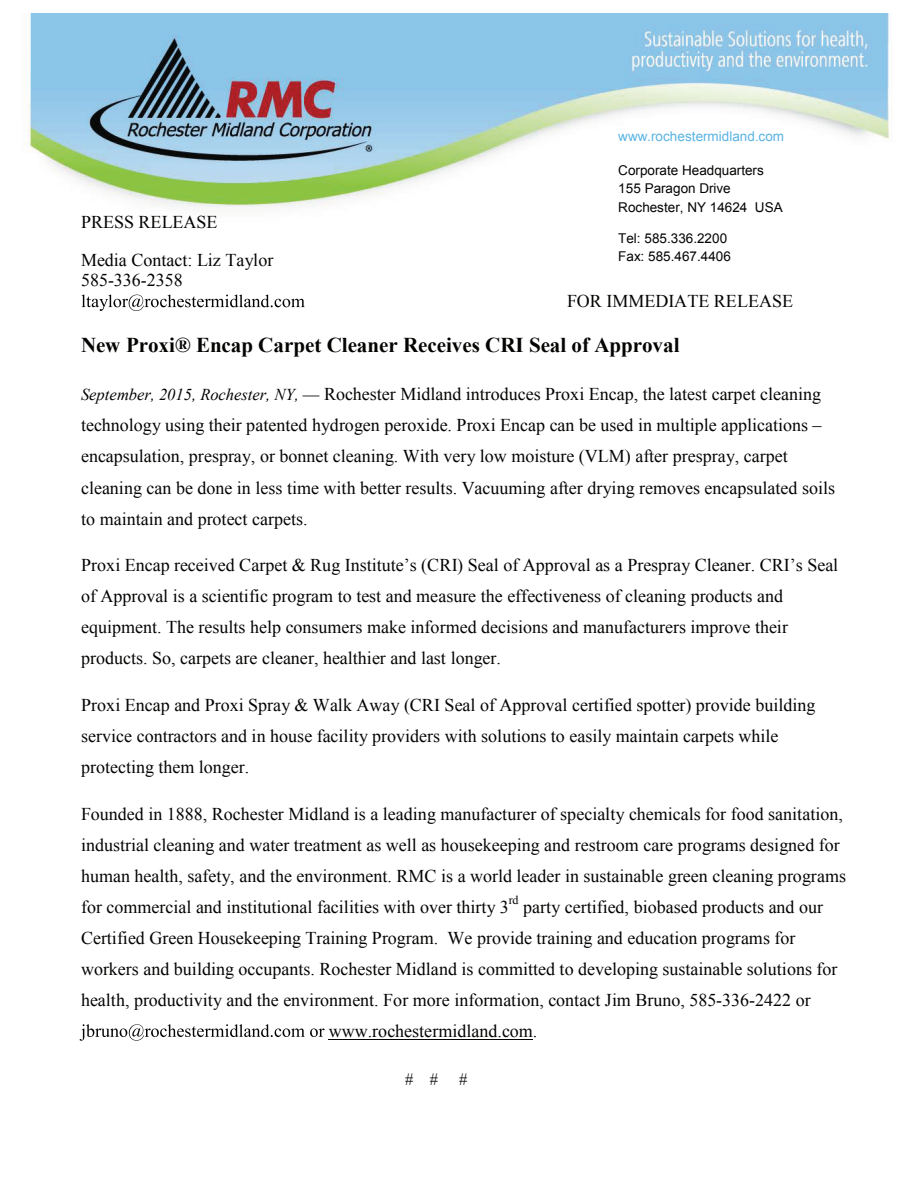
<style>
.page{position:relative;width:918px;height:1188px;background:#fff}
.page>*{position:absolute;margin:0;border:0;box-sizing:border-box;transform-origin:0 0}
.t1{font:700 21px "Times New Roman";color:#040503}
.t2{font:18px/31px "Times New Roman";color:#040503}
.t3{font:16.5px "Times New Roman";color:#040503}
.t4{font:13.5px/18.6px "Arial";letter-spacing:.005em;color:#040503}
.t5{font:13.5px "Arial";letter-spacing:.005em;color:#59b3e4}
.t6{font:12px "Times New Roman";color:#040503}
.s1{font-style:italic;font-size:16.5px}
.s2{font-size:16.5px}
</style>
<div class="page">
<img style="left:24px;top:14px;width:866px;height:193px">
<svg style="left:82px;top:295px;width:223px;height:16px"></svg>
<svg style="left:80px;top:1024px;width:245px;height:17px"></svg>
<hr style="left:329px;top:1039px;width:204px;height:1px;background:#040503">
<p class="t2" style="left:81px;top:202px;width:194px;line-height:38px">PRESS RELEASE<br>Media Contact: Liz Taylor</p>
<p class="t2" style="left:81px;top:265px;width:103px">585-336-2358</p>
<p class="t5" style="left:618px;top:127px;width:167px">www.rochestermidland.com</p>
<p class="t4" style="left:618px;top:161px;width:166px">Corporate Headquarters<br>155 Paragon Drive<br>Rochester, NY 14624 USA</p>
<p class="t4" style="left:618px;top:229px;width:114px">Tel: 585.336.2200<br>Fax: 585.467.4406</p>
<p class="t2" style="left:567px;top:285px;width:228px">FOR IMMEDIATE RELEASE</p>
<p class="t1" style="left:81px;top:330px;width:600px">New Proxi® Encap Carpet Cleaner Receives CRI Seal of Approval</p>
<p class="t2" style="left:81px;top:378px;width:756px"><span class="s1">September, 2015, Rochester, NY,</span> <span class="s2">—</span> Rochester Midland introduces Proxi Encap, the latest carpet cleaning technology using their patented hydrogen peroxide. Proxi Encap can be used in multiple applications – encapsulation, prespray, or bonnet cleaning. With very low moisture (VLM) after prespray, carpet cleaning can be done in less time with better results. Vacuuming after drying removes encapsulated soils to maintain and protect carpets.</p>
<p class="t2" style="left:81px;top:549px;width:759px">Proxi Encap received Carpet &amp; Rug Institute’s (CRI) Seal of Approval as a Prespray Cleaner. CRI’s Seal of Approval is a scientific program to test and measure the effectiveness of cleaning products and equipment. The results help consumers make informed decisions and manufacturers improve their products. So, carpets are cleaner, healthier and last longer.</p>
<p class="t2" style="left:81px;top:689px;width:736px">Proxi Encap and Proxi Spray &amp; Walk Away (CRI Seal of Approval certified spotter) provide building service contractors and in house facility providers with solutions to easily maintain carpets while protecting them longer.</p>
<p class="t2" style="left:81px;top:798px;width:767px">Founded in 1888, Rochester Midland is a leading manufacturer of specialty chemicals for food sanitation, industrial cleaning and water treatment as well as housekeeping and restroom care programs designed for human health, safety, and the environment. RMC is a world leader in sustainable green cleaning programs for commercial and institutional facilities with over thirty 3</p>
<p class="t6" style="left:509px;top:892px;width:11px">rd</p>
<p class="t2" style="left:523px;top:891px;width:302px">party certified, biobased products and our</p>
<p class="t2" style="left:81px;top:922px;width:716px">Certified Green Housekeeping Training Program. We provide training and education programs for</p>
<p class="t2" style="left:81px;top:953px;width:758px">workers and building occupants. Rochester Midland is committed to developing sustainable solutions for</p>
<p class="t2" style="left:81px;top:984px;width:731px">health, productivity and the environment. For more information, contact Jim Bruno, 585-336-2422 or</p>
<p class="t2" style="left:329px;top:1015px;width:210px">www.rochestermidland.com.</p>
<p class="t3" style="left:405px;top:1068px;width:35px"># #</p>
<p class="t3" style="left:459px;top:1068px;width:10px">#</p>
</div>
